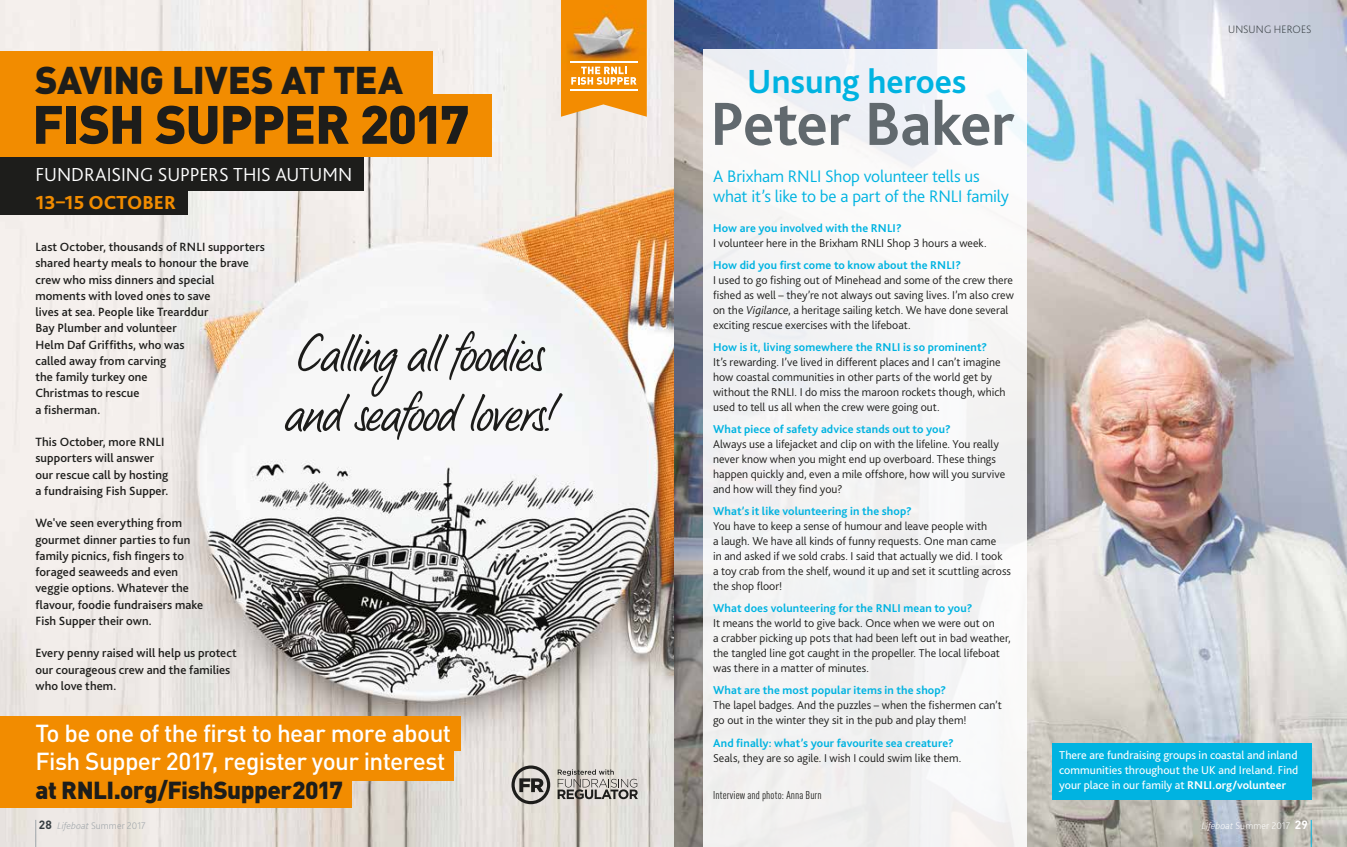
<style>
.page{position:relative;width:1347px;height:847px;background:#fff}
.page>*{position:absolute;margin:0;border:0;box-sizing:border-box;transform-origin:0 0}
.t1{font:700 63.75px "Bliss 2";letter-spacing:-.01em;color:#61696e}
.t2{font:300 53.75px/59.9px "LP Bambus";letter-spacing:-.015em;color:#1d1d1b}
.t3{font:900 53.12px "DINOT";letter-spacing:-.025em;color:#1d1d1b}
.t4{font:900 38.12px "DINOT";letter-spacing:-.02em;color:#1d1d1b}
.t5{font:700 35px "Bliss 2";letter-spacing:-.005em;color:#00b3e1}
.t6{font:500 24.38px/28.8px "DINOT";letter-spacing:-.025em;color:#fff}
.t7{font:900 24.38px "DINOT";letter-spacing:-.02em;color:#1d1d1b}
.t8{font:300 19.75px "Bliss 2";color:#fff}
.t9{font:800 19.75px "Bliss 2";letter-spacing:.005em;color:#f28c00}
.t10{font:300 17.5px/20px "Bliss 2";letter-spacing:-.01em;color:#00b3e1}
.t11{font:500 12.5px/16.2px "Bliss 2";letter-spacing:.005em;color:#1d1d1b}
.t12{font:300 11.88px/15px "Bliss 2";color:#1d1d1b}
.t13{font:700 11.88px "Bliss 2";letter-spacing:.01em;color:#00b3e1}
.t14{font:11.88px/15px "Bliss 2";color:#fff;text-align:justify}
.t15{font:condensed 11.25px "DINOT";letter-spacing:.01em;color:#1d1d1b}
.t16{font:200 11.25px "Bliss 2";letter-spacing:.015em;color:#373e42}
.t17{font:200 10px "Bliss 2";letter-spacing:.01em;color:#9da4a9}
.t18{font:200 10px "Bliss 2";letter-spacing:.01em;color:#fff}
.s1{font-style:italic}
.s2{font-weight:700}
.s3{font-family:"DINOT";font-weight:700;font-size:11.88px;color:#373e42}
.s4{font-family:"DINOT";font-weight:700;font-size:11.88px}
</style>
<div class="page">
<img style="left:0;top:0;width:1346px;height:847px">
<svg style="left:35px;top:820px;width:1px;height:27px"></svg>
<svg style="left:1310px;top:820px;width:1px;height:27px"></svg>
<div style="left:703px;top:50px;width:324px;height:797px;background:#f4f4f5"></div>
<div style="left:1052px;top:743px;width:259px;height:57px;background:#00b3e1"></div>
<div style="left:0;top:185px;width:188px;height:29px;background:#1d1d1b"></div>
<div style="left:0;top:156px;width:363px;height:35px;background:#1d1d1b"></div>
<div style="left:0;top:94px;width:491px;height:62px;background:#f28c00"></div>
<div style="left:0;top:51px;width:432px;height:62px;background:#f28c00"></div>
<img style="left:561px;top:0;width:86px;height:117px">
<hr style="left:570px;top:89px;width:67px;height:1px;background:#fff">
<hr style="left:570px;top:61px;width:67px;height:2px;background:#fff">
<svg style="left:571px;top:67px;width:65px;height:18px"></svg>
<div style="left:0;top:716px;width:461px;height:34px;background:#f28c00"></div>
<div style="left:0;top:776px;width:352px;height:31px;background:#f28c00"></div>
<div style="left:0;top:750px;width:454px;height:31px;background:#f28c00"></div>
<svg style="left:511px;top:765px;width:39px;height:39px"></svg>
<svg style="left:557px;top:769px;width:81px;height:30px"></svg>
<h3 class="t4" style="left:35px;top:54px;width:369px">SAVING LIVES AT TEA</h3>
<h3 class="t3" style="left:32px;top:89px;width:439px">FISH SUPPER 2017</h3>
<h3 class="t8" style="left:35px;top:162px;width:318px">FUNDRAISING SUPPERS THIS AUTUMN</h3>
<h3 class="t9" style="left:35px;top:190px;width:142px">13–15 OCTOBER</h3>
<p class="t11" style="left:35px;top:239px;width:231px">Last October, thousands of RNLI supporters shared hearty meals to honour the brave crew who miss dinners and special moments with loved ones to save<br>lives at sea. People like Trearddur<br>Bay Plumber and volunteer<br>Helm Daf Griffiths, who was<br>called away from carving<br>the family turkey one<br>Christmas to rescue<br>a fisherman.</p>
<p class="t11" style="left:35px;top:434px;width:134px">This October, more RNLI supporters will answer our rescue call by hosting a fundraising Fish Supper.</p>
<p class="t11" style="left:35px;top:515px;width:169px">We've seen everything from gourmet dinner parties to fun family picnics, fish fingers to foraged seaweeds and even veggie options. Whatever the flavour, foodie fundraisers make<br>Fish Supper their own.</p>
<p class="t11" style="left:35px;top:645px;width:203px">Every penny raised will help us protect our courageous crew and the families who love them.</p>
<h2 class="t2" style="left:282px;top:329px;width:271px">Calling all foodies and seafood lovers!</h2>
<h3 class="t6" style="left:35px;top:718px;width:417px">To be one of the first to hear more about<br>Fish Supper 2017, register your interest</h3>
<h3 class="t7" style="left:35px;top:774px;width:309px">at RNLI.org/FishSupper2017</h3>
<h3 class="t5" style="left:747px;top:60px;width:221px">Unsung heroes</h3>
<h1 class="t1" style="left:710px;top:84px;width:306px">Peter Baker</h1>
<h3 class="t10" style="left:713px;top:166px;width:297px">A Brixham RNLI Shop volunteer tells us what it’s like to be a part of the RNLI family</h3>
<p class="t13" style="left:713px;top:221px;width:190px">How are you involved with the RNLI?</p>
<p class="t12" style="left:713px;top:235px;width:275px">I volunteer here in the Brixham RNLI Shop 3 hours a week.</p>
<p class="t13" style="left:713px;top:258px;width:249px">How did you first come to know about the RNLI?</p>
<p class="t12" style="left:713px;top:272px;width:302px">I used to go fishing out of Minehead and some of the crew there fished as well – they’re not always out saving lives. I’m also crew on the <span class="s1">Vigilance</span>, a heritage sailing ketch. We have done several exciting rescue exercises with the lifeboat.</p>
<p class="t13" style="left:713px;top:340px;width:275px">How is it, living somewhere the RNLI is so prominent?</p>
<p class="t12" style="left:713px;top:355px;width:294px">It’s rewarding. I’ve lived in different places and I can’t imagine how coastal communities in other parts of the world get by without the RNLI. I do miss the maroon rockets though, which used to tell us all when the crew were going out.</p>
<p class="t13" style="left:713px;top:422px;width:239px">What piece of safety advice stands out to you?</p>
<p class="t12" style="left:713px;top:437px;width:293px">Always use a lifejacket and clip on with the lifeline. You really never know when you might end up overboard. These things happen quickly and, even a mile offshore, how will you survive and how will they find you?</p>
<p class="t13" style="left:713px;top:504px;width:200px">What’s it like volunteering in the shop?</p>
<p class="t12" style="left:713px;top:519px;width:299px">You have to keep a sense of humour and leave people with<br>a laugh. We have all kinds of funny requests. One man came<br>in and asked if we sold crabs. I said that actually we did. I took<br>a toy crab from the shelf, wound it up and set it scuttling across the shop floor!</p>
<p class="t13" style="left:713px;top:601px;width:261px">What does volunteering for the RNLI mean to you?</p>
<p class="t12" style="left:713px;top:616px;width:299px">It means the world to give back. Once when we were out on<br>a crabber picking up pots that had been left out in bad weather, the tangled line got caught in the propeller. The local lifeboat was there in a matter of minutes.</p>
<p class="t13" style="left:713px;top:683px;width:235px">What are the most popular items in the shop?</p>
<p class="t12" style="left:713px;top:698px;width:290px">The lapel badges. And the puzzles – when the fishermen can’t go out in the winter they sit in the pub and play them!</p>
<p class="t13" style="left:713px;top:735px;width:242px">And finally: what’s your favourite sea creature?</p>
<p class="t12" style="left:713px;top:750px;width:250px">Seals, they are so agile. I wish I could swim like them.</p>
<p class="t15" style="left:713px;top:788px;width:110px">Interview and photo: Anna Burn</p>
<p class="t16" style="left:1228px;top:23px;width:85px">UNSUNG HEROES</p>
<p class="t14" style="left:1059px;top:748px;width:241px">There are fundraising groups in coastal and inland communities throughout the UK and Ireland. Find your place in our family at <span class="s2">RNLI.org/volunteer</span></p>
<p class="t17" style="left:39px;top:819px;width:108px"><span class="s3">28</span> <span class="s1">Lifeboat</span> Summer 2017</p>
<p class="t18" style="left:1201px;top:819px;width:107px"><span class="s1">Lifeboat</span> Summer 2017 <span class="s4">29</span></p>
</div>
